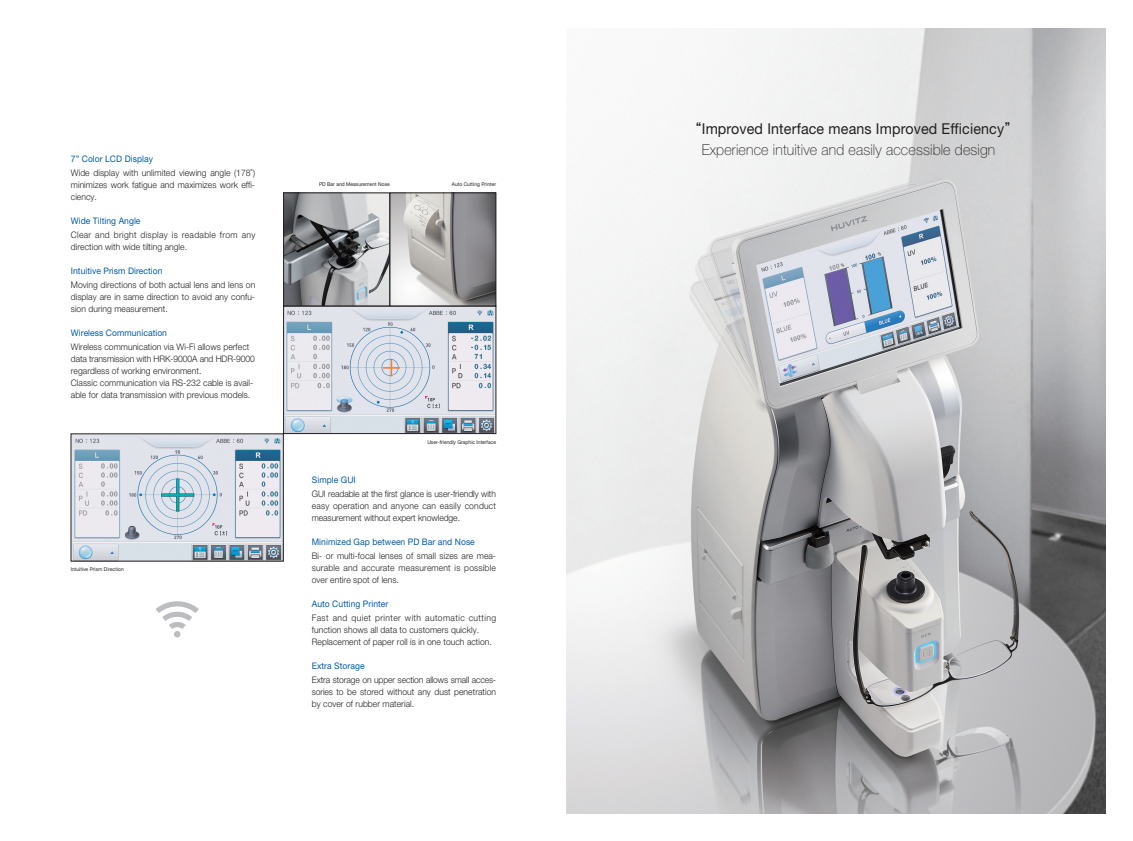
<style>
.page{position:relative;width:1133px;height:841px;background:#fff}
.page>*{position:absolute;margin:0;border:0;box-sizing:border-box;transform-origin:0 0}
.t1{font:100 15px/21px "Helvetica Neue";letter-spacing:.01em;color:#231f20;text-align:center;scale:.95 1}
.t2{font:300 9px/12px "Helvetica Neue";letter-spacing:.005em;color:#231f20;text-align:justify;scale:.95 1}
.t3{font:9px "Helvetica Neue";letter-spacing:.005em;color:#015aaa;scale:.95 1}
.t4{font:300 9px/12px "Helvetica Neue";letter-spacing:.04em;color:#231f20;scale:.95 1}
.t5{font:5.2px "Helvetica Neue";letter-spacing:.005em;color:#231f20;scale:.95 1}
.s1{font-family:"YGO13";font-weight:400}
.s2{font-weight:400}
</style>
<div class="page">
<img style="left:285px;top:195px;width:209px;height:237px">
<div style="left:390px;top:193px;width:106px;height:113px;border:1px solid #231f20"></div>
<div style="left:283px;top:193px;width:107px;height:113px;border:1px solid #231f20"></div>
<div style="left:283px;top:306px;width:213px;height:128px;border:1px solid #231f20"></div>
<svg style="left:156px;top:601px;width:43px;height:37px"></svg>
<img style="left:73px;top:436px;width:208px;height:123px">
<img style="left:567px;top:28px;width:539px;height:786px">
<p class="t3" style="left:71px;top:156px;width:88px">7” Color LCD Display</p>
<p class="t2" style="left:71px;top:168px;width:195px">Wide display with unlimited viewing angle (178˚) minimizes work fatigue and maximizes work effi&shy;ciency.</p>
<p class="t3" style="left:71px;top:218px;width:75px">Wide Tilting Angle</p>
<p class="t4" style="left:71px;top:230px;width:196px">Clear and bright display is readable from any direction with wide tilting angle.</p>
<p class="t3" style="left:71px;top:268px;width:98px">Intuitive Prism Direction</p>
<p class="t2" style="left:71px;top:280px;width:196px">Moving directions of both actual lens and lens on display are in same direction to avoid any confu&shy;sion during measurement.</p>
<p class="t3" style="left:71px;top:330px;width:103px">Wireless Communication</p>
<p class="t2" style="left:71px;top:342px;width:195px;text-align:left">Wireless communication via Wi-Fi allows perfect data transmission with HRK-9000A and HDR-9000 regardless of working environment.<br>Classic communication via RS-232 cable is avail&shy;able for data transmission with previous models.</p>
<p class="t5" style="left:71px;top:567px;width:57px">Intuitive Prism Direction</p>
<p class="t5" style="left:319px;top:182px;width:76px">PD Bar and Measurement Nose</p>
<p class="t5" style="left:452px;top:182px;width:48px">Auto Cutting Printer</p>
<p class="t5" style="left:427px;top:440px;width:74px">User-friendly Graphic Interface</p>
<p class="t3" style="left:312px;top:476px;width:48px">Simple GUI</p>
<p class="t2" style="left:312px;top:488px;width:195px">GUI readable at the first glance is user-friendly with easy operation and anyone can easily conduct measurement without expert knowledge.</p>
<p class="t3" style="left:312px;top:538px;width:173px">Minimized Gap between PD Bar and Nose</p>
<p class="t2" style="left:312px;top:550px;width:195px">Bi- or multi-focal lenses of small sizes are mea&shy;surable and accurate measurement is possible over entire spot of lens.</p>
<p class="t3" style="left:312px;top:600px;width:82px">Auto Cutting Printer</p>
<p class="t2" style="left:312px;top:612px;width:196px;text-align:left">Fast and quiet printer with automatic cutting function shows all data to customers quickly.<br>Replacement of paper roll is in one touch action.</p>
<p class="t3" style="left:312px;top:662px;width:57px">Extra Storage</p>
<p class="t2" style="left:312px;top:674px;width:196px">Extra storage on upper section allows small acces&shy;sories to be stored without any dust penetration by cover of rubber material.</p>
<h1 class="t1" style="left:687px;top:119px;width:350px"><span class="s1">“</span><span class="s2">Improved Interface means Improved Efficiency</span><span class="s1">”<br></span>Experience intuitive and easily accessible design</h1>
</div>
